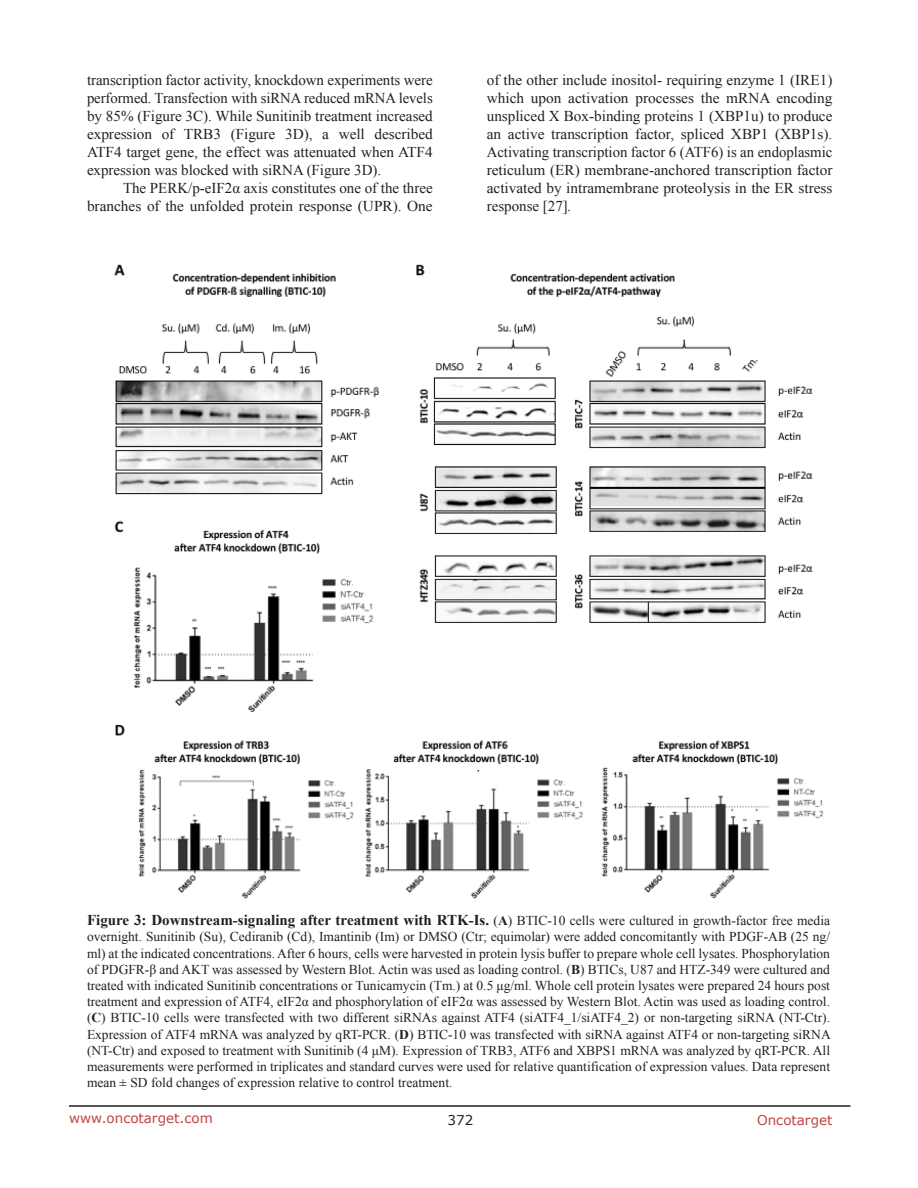
<style>
.page{position:relative;width:918px;height:1188px;background:#fff}
.page>*{position:absolute;margin:0;border:0;box-sizing:border-box;transform-origin:0 0}
.BodyText{font:15px/18px "Times New Roman";color:#231f20;text-align:justify}
.Figuretrx{font:700 15px "Times New Roman";color:#231f20}
.Figuretrx-2{font:13.5px/16.2px "Times New Roman";color:#231f20;text-align:justify}
.t1{font:13.5px "Verdana";color:#c24141}
.t2{font:13.5px "Verdana";color:#231f20}
.s1{font-style:italic}
.s2{font-weight:400;font-size:13.5px}
.s3{font-size:13.5px}
.s4{font-weight:700}
</style>
<div class="page">
<hr style="left:69px;top:1105px;width:781px;height:2px;background:#231f20">
<img style="left:114px;top:264px;width:709px;height:635px">
<p class="BodyText" style="left:87px;top:71px;width:347px">transcription factor activity, knockdown experiments were performed. Transfection with siRNA reduced mRNA levels by 85% (Figure 3C). While Sunitinib treatment increased expression of TRB3 (Figure 3D), a well described ATF4 target gene, the effect was attenuated when ATF4 expression was blocked with siRNA (Figure 3D).</p>
<p class="BodyText" style="left:87px;top:179px;width:347px;text-align:right">The PERK/p-eIF2α axis constitutes one of the three branches of the unfolded protein response (UPR). One</p>
<p class="BodyText" style="left:487px;top:71px;width:347px">of the other include inositol- requiring enzyme 1 (IRE1) which upon activation processes the mRNA encoding unspliced X Box-binding proteins 1 (XBP1u) to produce an active transcription factor, spliced XBP1 (XBP1s).<br>Activating transcription factor 6 (ATF6) is an endoplasmic reticulum (ER) membrane-anchored transcription factor activated by intramembrane proteolysis in the ER stress response [27]<span class="s1">.</span></p>
<p class="Figuretrx" style="left:87px;top:910px;width:745px">Figure 3: Downstream-signaling after treatment with RTK-Is. <span class="s2">(</span><span class="s3">A</span><span class="s2">) BTIC-10 cells were cultured in growth-factor free media</span></p>
<p class="Figuretrx-2" style="left:87px;top:929px;width:745px">overnight. Sunitinib (Su), Cediranib (Cd), Imantinib (Im) or DMSO (Ctr; equimolar) were added concomitantly with PDGF-AB (25 ng/ ml) at the indicated concentrations. After 6 hours, cells were harvested in protein lysis buffer to prepare whole cell lysates. Phosphorylation of PDGFR-β and AKT was assessed by Western Blot. Actin was used as loading control. (<span class="s4">B</span>) BTICs, U87 and HTZ-349 were cultured and treated with indicated Sunitinib concentrations or Tunicamycin (Tm.) at 0.5 μg/ml. Whole cell protein lysates were prepared 24 hours post treatment and expression of ATF4, eIF2α and phosphorylation of eIF2α was assessed by Western Blot. Actin was used as loading control. (<span class="s4">C</span>) BTIC-10 cells were transfected with two different siRNAs against ATF4 (siATF4_1/siATF4_2) or non-targeting siRNA (NT-Ctr).<br>Expression of ATF4 mRNA was analyzed by qRT-PCR. (<span class="s4">D</span>) BTIC-10 was transfected with siRNA against ATF4 or non-targeting siRNA (NT-Ctr) and exposed to treatment with Sunitinib (4 μM). Expression of TRB3, ATF6 and XBPS1 mRNA was analyzed by qRT-PCR. All measurements were performed in triplicates and standard curves were used for relative quantification of expression values. Data represent mean ± SD fold changes of expression relative to control treatment.</p>
<p class="t1" style="left:69px;top:1109px;width:145px">www.oncotarget.com</p>
<p class="t2" style="left:448px;top:1111px;width:27px">372</p>
<p class="t1" style="left:757px;top:1111px;width:77px">Oncotarget</p>
</div>
